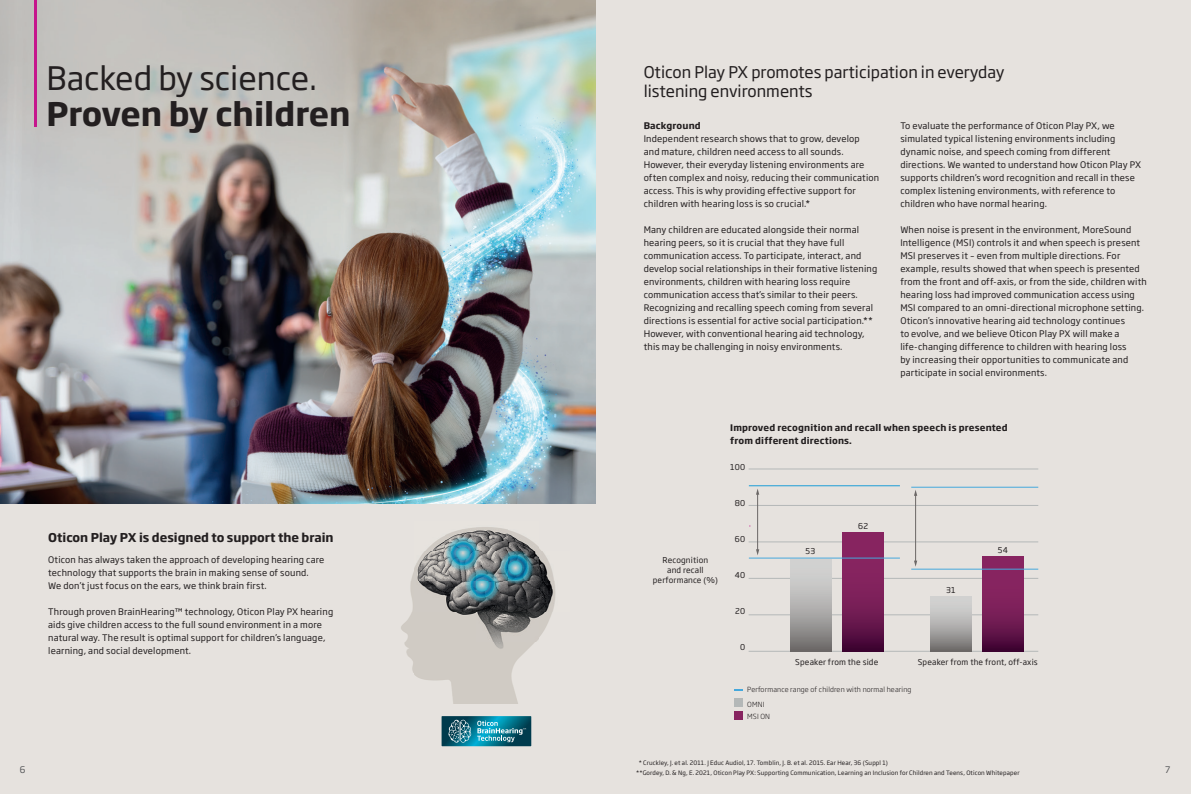
<style>
.page{position:relative;width:1191px;height:794px;background:#fff}
.page>*{position:absolute;margin:0;border:0;box-sizing:border-box;transform-origin:0 0}
.t1{font:32px "Soho Gothic Pro";color:#231f20}
.t2{font:700 32px "Soho Gothic Pro";color:#231f20}
.t3{font:16px/19px "Soho Gothic Pro";color:#231f20}
.t4{font:700 12px "Soho Gothic Pro";color:#231f20}
.t5{font:9px/13px "Soho Gothic Pro";letter-spacing:.02em;color:#231f20}
.t6{font:700 9px/13px "Soho Gothic Pro";letter-spacing:.02em;color:#231f20}
.t7{font:9px "Soho Gothic Pro";color:#57585a}
.t8{font:8px/10px "Soho Gothic Pro";letter-spacing:.02em;color:#231f20;text-align:center}
.t9{font:300 7px/14.7px "Soho Gothic Pro";letter-spacing:.02em;color:#231f20}
.t10{font:6px/10.2px "Soho Gothic Pro";letter-spacing:.02em;color:#231f20}
</style>
<div class="page">
<div style="left:0;top:497px;width:595px;height:297px;background:#e6e2de"></div>
<div style="left:595px;top:0;width:596px;height:794px;background:#e6e2de"></div>
<img style="left:401px;top:527px;width:154px;height:177px">
<svg style="left:441px;top:716px;width:90px;height:30px"></svg>
<img style="left:0;top:0;width:595px;height:504px">
<hr style="left:748px;top:469px;width:290px;height:1px;background:#b4b8b8">
<hr style="left:748px;top:505px;width:290px;height:1px;background:#b4b8b8">
<hr style="left:748px;top:541px;width:290px;height:1px;background:#b4b8b8">
<hr style="left:748px;top:578px;width:290px;height:1px;background:#b4b8b8">
<hr style="left:748px;top:614px;width:290px;height:1px;background:#b4b8b8">
<hr style="left:748px;top:651px;width:290px;height:1px;background:#b4b8b8">
<svg style="left:790px;top:559px;width:41px;height:92px"></svg>
<svg style="left:842px;top:533px;width:41px;height:118px"></svg>
<div style="left:930px;top:596px;width:41px;height:55px;background:linear-gradient(to bottom,#e2e3e2,#7a7776)"></div>
<svg style="left:982px;top:556px;width:41px;height:95px"></svg>
<hr style="left:749px;top:485px;width:151px;height:1px;background:#1c9dd7">
<hr style="left:749px;top:557px;width:151px;height:1px;background:#45a8dc">
<hr style="left:911px;top:487px;width:127px;height:1px;background:#45a8dc">
<hr style="left:911px;top:569px;width:127px;height:1px;background:#45a8dc">
<hr style="left:757px;top:493px;width:1px;height:57px;background:#6b6766">
<svg style="left:756px;top:489px;width:3px;height:6px"></svg>
<svg style="left:756px;top:549px;width:3px;height:6px"></svg>
<hr style="left:915px;top:495px;width:1px;height:67px;background:#6b6766">
<svg style="left:914px;top:490px;width:3px;height:6px"></svg>
<svg style="left:914px;top:560px;width:3px;height:7px"></svg>
<hr style="left:34px;top:0;width:2px;height:65px;background:#c5168c">
<hr style="left:34px;top:65px;width:2px;height:61px;background:#c5168c">
<div style="left:734px;top:698px;width:8px;height:9px;background:#b4b8b8"></div>
<div style="left:734px;top:711px;width:8px;height:9px;background:#872460"></div>
<h1 class="t1" style="left:46px;top:54px;width:272px">Backed by science.</h1>
<h1 class="t2" style="left:46px;top:89px;width:306px">Proven by children</h1>
<h3 class="t4" style="left:48px;top:528px;width:287px">Oticon Play PX is designed to support the brain</h3>
<p class="t5" style="left:48px;top:553px;width:278px">Oticon has always taken the approach of developing hearing care technology that supports the brain in making sense of sound.<br>We don’t just focus on the ears, we think brain first.</p>
<p class="t5" style="left:48px;top:605px;width:286px">Through proven BrainHearing™ technology, Oticon Play PX hearing aids give children access to the full sound environment in a more natural way. The result is optimal support for children’s language, learning, and social development.</p>
<h2 class="t3" style="left:643px;top:61px;width:362px">Oticon Play PX promotes participation in everyday listening environments</h2>
<p class="t5" style="left:900px;top:119px;width:242px">To evaluate the performance of Oticon Play PX, we simulated typical listening environments including dynamic noise, and speech coming from different directions. We wanted to understand how Oticon Play PX supports children’s word recognition and recall in these complex listening environments, with reference to children who have normal hearing.</p>
<p class="t5" style="left:900px;top:222px;width:248px">When noise is present in the environment, MoreSound Intelligence (MSI) controls it and when speech is present MSI preserves it – even from multiple directions. For example, results showed that when speech is presented from the front and off-axis, or from the side, children with hearing loss had improved communication access using MSI compared to an omni-directional microphone setting.<br>Oticon’s innovative hearing aid technology continues<br>to evolve, and we believe Oticon Play PX will make a life-changing difference to children with hearing loss<br>by increasing their opportunities to communicate and participate in social environments.</p>
<p class="t6" style="left:643px;top:118px;width:59px">Background</p>
<p class="t5" style="left:643px;top:132px;width:237px">Independent research shows that to grow, develop<br>and mature, children need access to all sounds.<br>However, their everyday listening environments are often complex and noisy, reducing their communication access. This is why providing effective support for children with hearing loss is so crucial.*</p>
<p class="t5" style="left:643px;top:222px;width:235px">Many children are educated alongside their normal hearing peers, so it is crucial that they have full communication access. To participate, interact, and develop social relationships in their formative listening environments, children with hearing loss require communication access that’s similar to their peers.<br>Recognizing and recalling speech coming from several directions is essential for active social participation.** However, with conventional hearing aid technology, this may be challenging in noisy environments.</p>
<p class="t8" style="left:653px;top:555px;width:67px">Recognition<br>and recall performance (%)</p>
<p class="t6" style="left:730px;top:421px;width:279px">Improved recognition and recall when speech is presented from different directions.</p>
<p class="t8" style="left:730px;top:461px;width:16px">100</p>
<p class="t8" style="left:734px;top:497px;width:12px">80</p>
<p class="t8" style="left:735px;top:533px;width:12px">60</p>
<p class="t8" style="left:734px;top:569px;width:12px">40</p>
<p class="t8" style="left:735px;top:605px;width:11px">20</p>
<p class="t8" style="left:740px;top:641px;width:7px">0</p>
<p class="t8" style="left:858px;top:521px;width:11px">62</p>
<p class="t8" style="left:805px;top:546px;width:11px">53</p>
<p class="t8" style="left:998px;top:544px;width:12px">54</p>
<p class="t8" style="left:946px;top:584px;width:11px">31</p>
<p class="t8" style="left:795px;top:656px;width:85px">Speaker from the side</p>
<p class="t8" style="left:917px;top:656px;width:122px">Speaker from the front, off-axis</p>
<p class="t9" style="left:747px;top:682px;width:166px">Performance range of children with normal hearing<br>OMNI</p>
<p class="t9" style="left:747px;top:709px;width:24px">MSI ON</p>
<p class="t10" style="left:636px;top:757px;width:385px;text-indent:3px">* Cruckley, J. et al. 2011. J Educ Audiol, 17. Tomblin, J. B. et al. 2015. Ear Hear, 36 (Suppl 1)<br>**Gordey, D. &amp; Ng, E. 2021, Oticon Play PX: Supporting Communication, Learning an Inclusion for Children and Teens, Oticon Whitepaper</p>
<p class="t7" style="left:20px;top:762px;width:7px">6</p>
<p class="t7" style="left:1165px;top:762px;width:7px">7</p>
</div>
